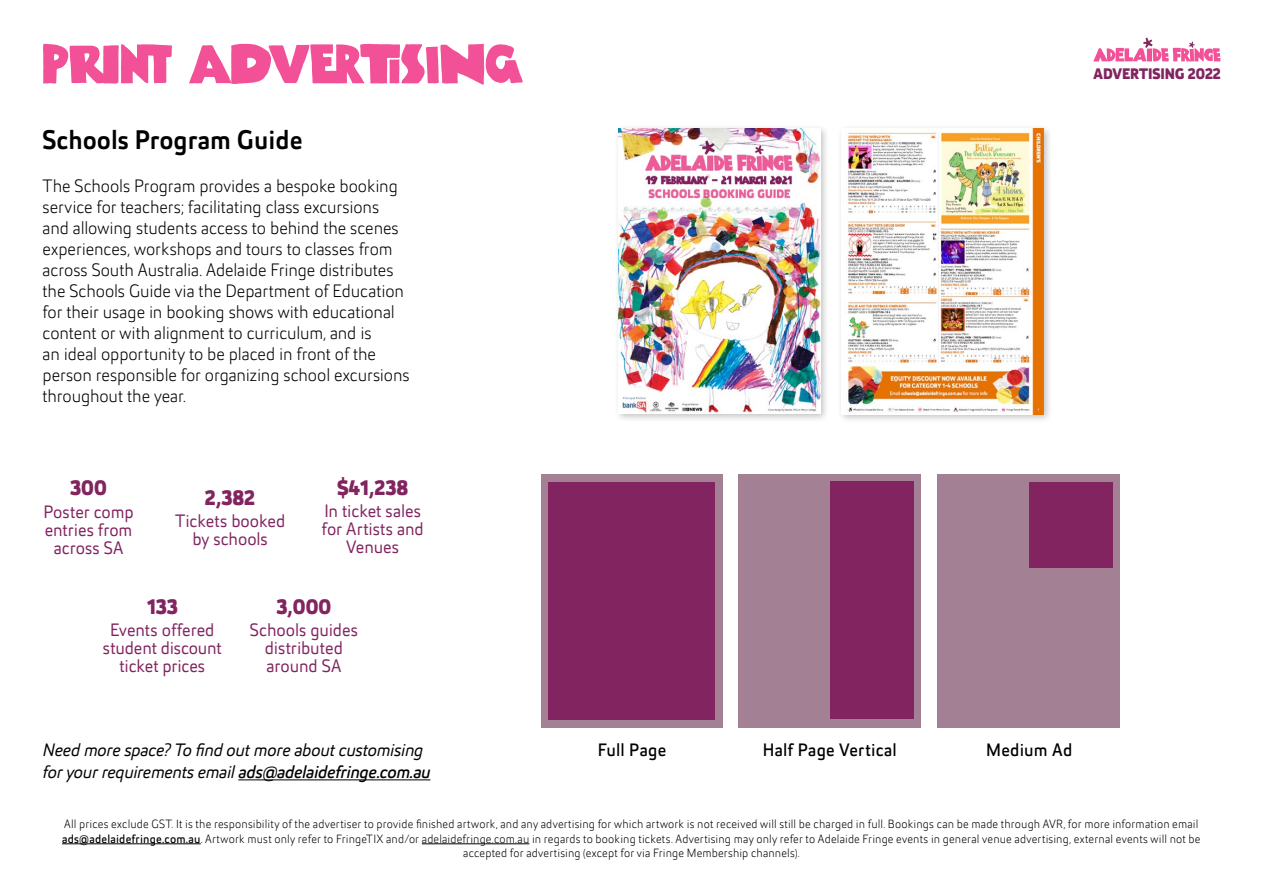
<style>
.page{position:relative;width:1263px;height:893px;background:#fff}
.page>*{position:absolute;margin:0;border:0;box-sizing:border-box;transform-origin:0 0}
.t1{font:51px "Kokoschka";letter-spacing:.01em;color:#f25197}
.t2{font:500 27px "Helia Core";color:#000}
.t3{font:900 21px "Helia Core";color:#81245f}
.t4{font:300 18px/21px "Helia Core";letter-spacing:-.005em;color:#000}
.t5{font:18px/18px "Helia Core";letter-spacing:-.005em;color:#81245f;text-align:center}
.t6{font:italic 18px/21.6px "Helia Core";letter-spacing:-.015em;color:#000}
.t7{font:18px "Helia Core";letter-spacing:.01em;color:#000}
.t8{font:900 15.3px "Helia Core";letter-spacing:-.01em;color:#81245f}
.t9{font:300 12px/14.4px "Helia Core";letter-spacing:.015em;color:#000;text-align:center}
.s1{font-style:inherit}
.s2{font-weight:400}
</style>
<div class="page">
<hr style="left:62px;top:843px;width:139px;height:1px;background:#000">
<hr style="left:422px;top:843px;width:107px;height:1px;background:#000">
<svg style="left:1093px;top:38px;width:127px;height:24px"></svg>
<hr style="left:238px;top:779px;width:192px;height:1px;background:#000">
<div style="left:837px;top:124px;width:216px;height:300px;background:#000;opacity:.25"></div>
<img style="left:841px;top:128px;width:202px;height:286px">
<div style="left:614px;top:124px;width:216px;height:299px;background:#000;opacity:.25"></div>
<img style="left:618px;top:128px;width:202px;height:285px">
<div style="left:541px;top:474px;width:182px;height:253px;background:#a48094"></div>
<div style="left:739px;top:474px;width:182px;height:254px;background:#a48094"></div>
<div style="left:938px;top:474px;width:182px;height:254px;background:#a48094"></div>
<div style="left:830px;top:481px;width:83px;height:238px;background:#81245f"></div>
<div style="left:1029px;top:482px;width:83px;height:85px;background:#81245f"></div>
<div style="left:548px;top:482px;width:167px;height:238px;background:#81245f"></div>
<h1 class="t1" style="left:43px;top:34px;width:481px">PRINT ADVERTISING</h1>
<h2 class="t2" style="left:43px;top:121px;width:262px">Schools Program Guide</h2>
<p class="t4" style="left:43px;top:175px;width:369px">The Schools Program provides a bespoke booking service for teachers; facilitating class excursions and allowing students access to behind the scenes experiences, workshops and tours to classes from across South Australia. Adelaide Fringe distributes the Schools Guide via the Department of Education for their usage in booking shows with educational content or with alignment to curriculum, and is<br>an ideal opportunity to be placed in front of the person responsible for organizing school excursions throughout the year.</p>
<p class="t8" style="left:1093px;top:63px;width:129px">ADVERTISING 2022</p>
<h3 class="t3" style="left:70px;top:473px;width:38px">300</h3>
<h3 class="t5" style="left:43px;top:502px;width:92px">Poster comp entries from across SA</h3>
<h3 class="t3" style="left:205px;top:482px;width:52px">2,382</h3>
<h3 class="t5" style="left:175px;top:511px;width:112px">Tickets booked by schools</h3>
<h3 class="t3" style="left:337px;top:473px;width:73px">$41,238</h3>
<h3 class="t5" style="left:322px;top:502px;width:104px">In ticket sales for Artists and<br>Venues</h3>
<h3 class="t3" style="left:147px;top:591px;width:32px">133</h3>
<h3 class="t5" style="left:103px;top:620px;width:120px">Events offered student discount ticket prices</h3>
<h3 class="t3" style="left:277px;top:591px;width:56px">3,000</h3>
<h3 class="t5" style="left:250px;top:620px;width:110px">Schools guides distributed around SA</h3>
<h3 class="t6" style="left:43px;top:739px;width:389px">Need more space? To find out more about customising for your requirements email <span class="s1">ads@adelaidefringe.com.au</span></h3>
<h3 class="t7" style="left:598px;top:738px;width:70px">Full Page</h3>
<h3 class="t7" style="left:763px;top:738px;width:136px">Half Page Vertical</h3>
<h3 class="t7" style="left:986px;top:738px;width:88px">Medium Ad</h3>
<p class="t9" style="left:62px;top:817px;width:1140px">All prices exclude GST. It is the responsibility of the advertiser to provide finished artwork, and any advertising for which artwork is not received will still be charged in full. Bookings can be made through AVR, for more information email <span class="s2">ads@adelaidefringe.com.au</span>. Artwork must only refer to FringeTIX and/or adelaidefringe.com.au in regards to booking tickets. Advertising may only refer to Adelaide Fringe events in general venue advertising, external events will not be accepted for advertising (except for via Fringe Membership channels).</p>
</div>
